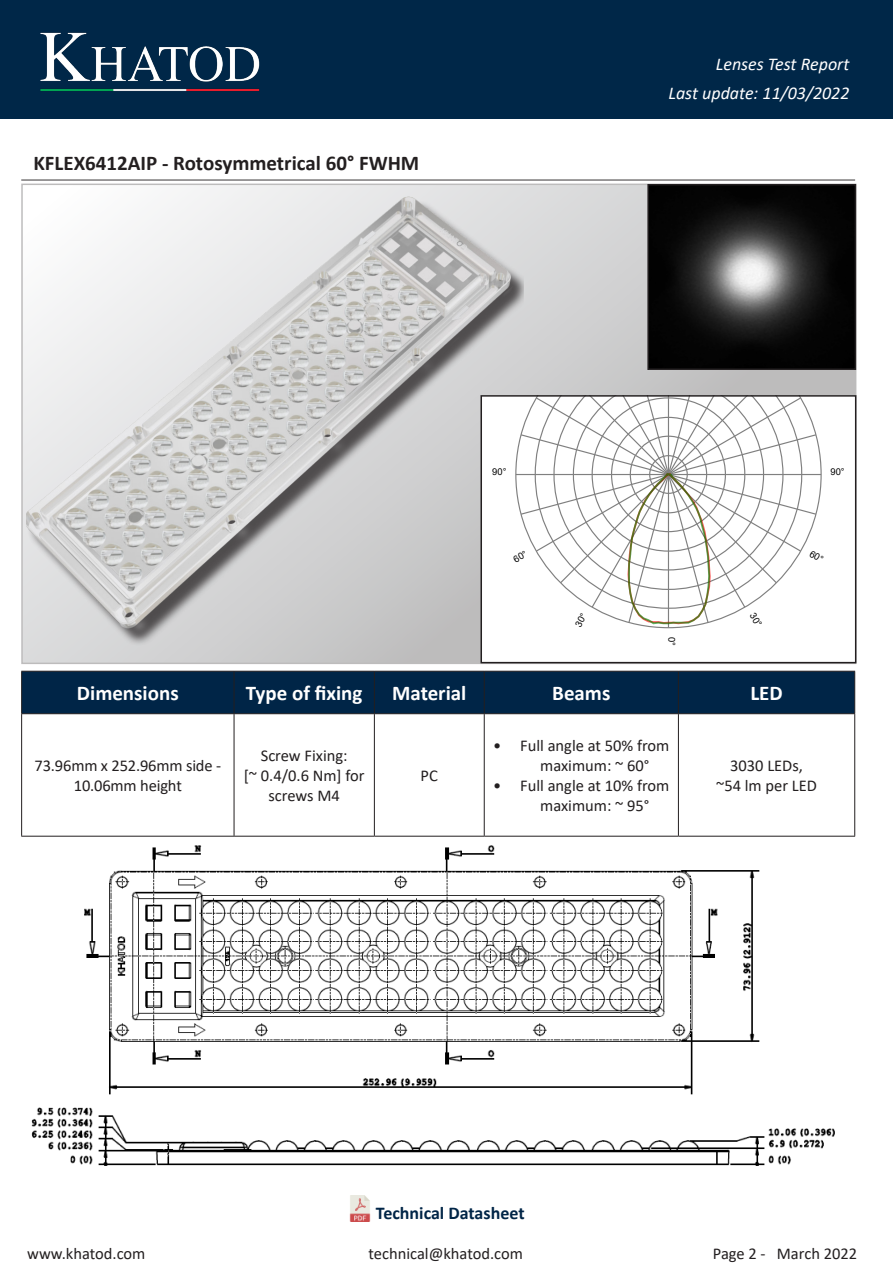
<style>
.page{position:relative;width:893px;height:1263px;background:#fff}
.page>*{position:absolute;margin:0;border:0;box-sizing:border-box;transform-origin:0 0}
.t1{font:700 21px "Calibri";color:#fff}
.t2{font:700 21px "Calibri";color:#231f20}
.t3{font:italic 18px/28.8px "Calibri";color:#fff;text-align:right}
.t4{font:700 18px "Calibri";color:#002547}
.t5{font:16.5px/19.8px "Calibri";color:#231f20;text-align:center}
.t6{font:9.45px "Arial";color:#000}
</style>
<div class="page">
<div style="left:0;top:0;width:893px;height:118px;background:#002748"></div>
<img style="left:21px;top:27px;width:260px;height:67px">
<div style="left:22px;top:184px;width:834px;height:479px;background:linear-gradient(to right,#fff,#b9b8b9)"></div>
<img style="left:26px;top:190px;width:497px;height:472px">
<div style="left:481px;top:396px;width:375px;height:267px;background:#fff"></div>
<div style="left:480px;top:395px;width:376px;height:268px;border:2px solid #231f20"></div>
<img style="left:650px;top:187px;width:203px;height:180px">
<div style="left:647px;top:184px;width:209px;height:186px;border:2px solid #231f20"></div>
<hr style="left:21px;top:179px;width:834px;height:2px;background:#231f20">
<div style="left:22px;top:672px;width:832px;height:41px;background:#002547"></div>
<hr style="left:21px;top:671px;width:213px;height:1px;background:#231f20">
<hr style="left:21px;top:671px;width:1px;height:42px;background:#231f20">
<hr style="left:234px;top:671px;width:140px;height:1px;background:#231f20">
<hr style="left:234px;top:671px;width:1px;height:42px;background:#231f20">
<hr style="left:374px;top:671px;width:110px;height:1px;background:#231f20">
<hr style="left:374px;top:671px;width:1px;height:42px;background:#231f20">
<hr style="left:484px;top:671px;width:194px;height:1px;background:#231f20">
<hr style="left:484px;top:671px;width:1px;height:42px;background:#231f20">
<hr style="left:678px;top:671px;width:177px;height:1px;background:#231f20">
<hr style="left:678px;top:671px;width:1px;height:42px;background:#231f20">
<hr style="left:854px;top:671px;width:1px;height:42px;background:#231f20">
<hr style="left:21px;top:713px;width:213px;height:1px;background:#231f20">
<hr style="left:21px;top:714px;width:1px;height:122px;background:#231f20">
<hr style="left:234px;top:713px;width:140px;height:1px;background:#231f20">
<hr style="left:234px;top:714px;width:1px;height:122px;background:#231f20">
<hr style="left:374px;top:713px;width:110px;height:1px;background:#231f20">
<hr style="left:374px;top:714px;width:1px;height:122px;background:#231f20">
<hr style="left:484px;top:713px;width:194px;height:1px;background:#231f20">
<hr style="left:484px;top:714px;width:1px;height:122px;background:#231f20">
<hr style="left:678px;top:713px;width:177px;height:1px;background:#231f20">
<hr style="left:678px;top:714px;width:1px;height:122px;background:#231f20">
<hr style="left:854px;top:714px;width:1px;height:122px;background:#231f20">
<hr style="left:21px;top:836px;width:213px;height:1px;background:#231f20">
<hr style="left:234px;top:836px;width:140px;height:1px;background:#231f20">
<hr style="left:374px;top:836px;width:110px;height:1px;background:#231f20">
<hr style="left:484px;top:836px;width:194px;height:1px;background:#231f20">
<hr style="left:678px;top:836px;width:177px;height:1px;background:#231f20">
<img style="left:31px;top:1107px;width:804px;height:59px">
<img style="left:84px;top:845px;width:676px;height:250px">
<img style="left:349px;top:1195px;width:22px;height:26px">
<svg style="left:513px;top:396px;width:311px;height:231px"></svg>
<p class="t2" style="left:33px;top:148px;width:387px">KFLEX6412AIP - Rotosymmetrical 60° FWHM</p>
<p class="t3" style="left:668px;top:49px;width:183px">Lenses Test Report<br>Last update: 11/03/2022</p>
<p class="t6" style="left:492px;top:465px;width:16px">90°</p>
<p class="t6" style="left:830px;top:465px;width:16px">90°</p>
<p class="t6" style="left:678px;top:637px;width:11px;rotate:90deg">0°</p>
<p class="t1" style="left:77px;top:678px;width:103px">Dimensions</p>
<p class="t1" style="left:246px;top:678px;width:118px">Type of fixing</p>
<p class="t1" style="left:392px;top:678px;width:76px">Material</p>
<p class="t1" style="left:552px;top:678px;width:60px">Beams</p>
<p class="t1" style="left:750px;top:678px;width:34px">LED</p>
<p class="t5" style="left:35px;top:755px;width:188px">73.96mm x 252.96mm side -<br>10.06mm height</p>
<p class="t5" style="left:261px;top:745px;width:88px">Screw Fixing:</p>
<p class="t5" style="left:244px;top:765px;width:122px">[~ 0.4/0.6 Nm] for screws M4</p>
<p class="t5" style="left:421px;top:765px;width:19px">PC</p>
<p class="t5" style="left:540px;top:736px;width:131px;text-align:left;text-indent:-47px">• Full angle at 50% from maximum: ~ 60°</p>
<p class="t5" style="left:540px;top:775px;width:131px;text-align:left;text-indent:-47px">• Full angle at 10% from maximum: ~ 95°</p>
<p class="t5" style="left:716px;top:755px;width:102px">3030 LEDs, ~54 lm per LED</p>
<p class="t4" style="left:376px;top:1200px;width:150px">Technical Datasheet</p>
<p class="t5" style="left:27px;top:1243px;width:120px">www.khatod.com</p>
<p class="t5" style="left:368px;top:1243px;width:156px">technical@khatod.com</p>
<p class="t5" style="left:713px;top:1243px;width:146px">Page 2 - March 2022</p>
</div>
